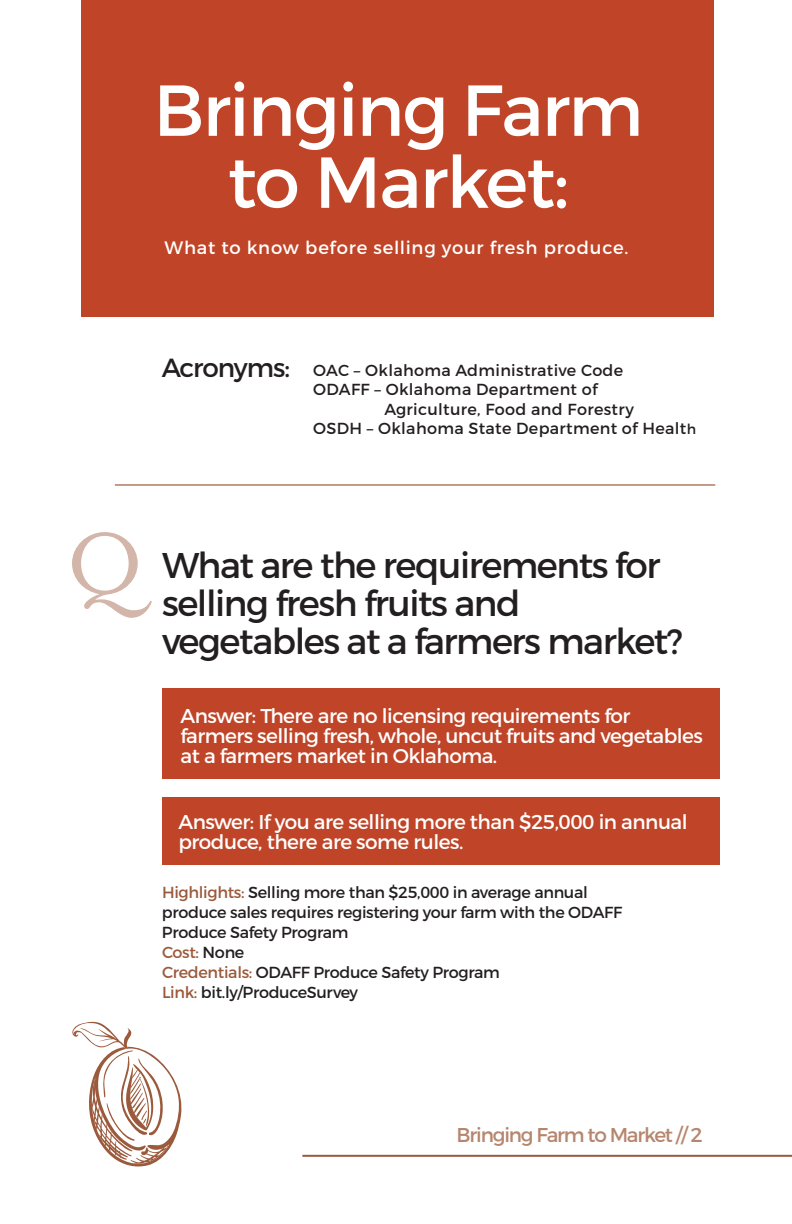
<style>
.page{position:relative;width:792px;height:1224px;background:#fff}
.page>*{position:absolute;margin:0;border:0;box-sizing:border-box;transform-origin:0 0}
.t1{font:72px/72px "Montserrat";letter-spacing:-.025em;color:#fff;text-align:center}
.t2{font:35.8px/38px "Montserrat";letter-spacing:-.04em;color:#231f20}
.t3{font:26.2px "Montserrat";letter-spacing:-.04em;color:#231f20}
.t4{font:20px/20px "Montserrat";letter-spacing:-.025em;color:#fff}
.t5{font:20px "Montserrat";letter-spacing:-.06em;color:#b6866e}
.t6{font:18px "Montserrat";letter-spacing:.045em;color:#fff}
.t7{font:16px/20px "Montserrat";letter-spacing:-.02em;color:#231f20}
.t8{font:16px "Montserrat";letter-spacing:.02em;color:#231f20}
.s1{font-size:14px}
.s2{color:#9b5a3c}
</style>
<div class="page">
<hr style="left:302px;top:1155px;width:490px;height:2px;background:#9b593c">
<div style="left:82px;top:0;width:632px;height:316px;background:#c04528"></div>
<hr style="left:115px;top:484px;width:600px;height:2px;background:#9b593c">
<svg style="left:72px;top:532px;width:80px;height:86px"></svg>
<div style="left:162px;top:689px;width:558px;height:90px;background:#c04528"></div>
<div style="left:162px;top:797px;width:558px;height:67px;background:#c04528"></div>
<svg style="left:72px;top:1022px;width:110px;height:145px"></svg>
<h1 class="t1" style="left:154px;top:77px;width:491px">Bringing Farm to Market:</h1>
<p class="t6" style="left:165px;top:239px;width:465px">What to know before selling your fresh produce.</p>
<h3 class="t3" style="left:162px;top:355px;width:130px">Acronyms:</h3>
<p class="t8" style="left:313px;top:362px;width:312px">OAC – Oklahoma Administrative Code</p>
<p class="t8" style="left:313px;top:382px;width:286px">ODAFF – Oklahoma Department of</p>
<p class="t8" style="left:384px;top:401px;width:251px">Agriculture, Food and Forestry</p>
<p class="t8" style="left:313px;top:421px;width:384px">OSDH – Oklahoma State Department of Healt<span class="s1">h</span></p>
<h2 class="t2" style="left:162px;top:548px;width:522px">What are the requirements for selling fresh fruits and vegetables at a farmers market?</h2>
<p class="t4" style="left:180px;top:706px;width:524px">Answer: There are no licensing requirements for farmers selling fresh, whole, uncut fruits and vegetables at a farmers market in Oklahoma.</p>
<p class="t4" style="left:178px;top:813px;width:511px">Answer: If you are selling more than $25,000 in annual produce, there are some rules.</p>
<p class="t7" style="left:162px;top:883px;width:462px"><span class="s2">Highlights:</span> Selling more than $25,000 in average annual produce sales requires registering your farm with the ODAFF Produce Safety Program<br><span class="s2">Cost:</span> None<br><span class="s2">Credentials:</span> ODAFF Produce Safety Program<br><span class="s2">Link:</span> bit.ly/ProduceSurvey</p>
<p class="t5" style="left:457px;top:1126px;width:248px">Bringing Farm to Market // 2</p>
</div>
